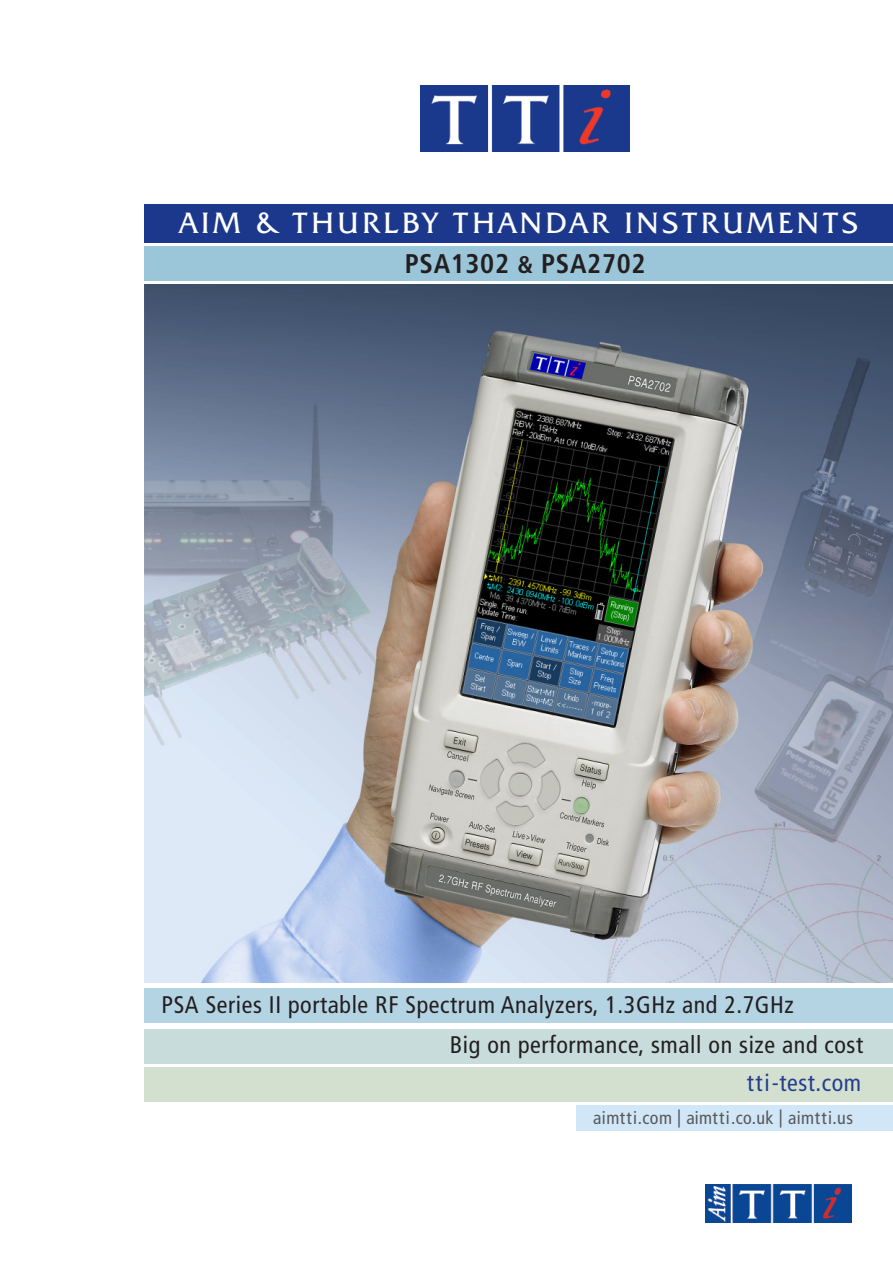
<style>
.page{position:relative;width:893px;height:1263px;background:#fff}
.page>*{position:absolute;margin:0;border:0;box-sizing:border-box;transform-origin:0 0}
.THURLBY_THA{font:30px "Friz Quadrata IT Cby BT";letter-spacing:.1em;color:#fff}
.Product_Model_No{font:700 condensed 27px "Frutiger LT Std";letter-spacing:.025em;color:#231f20}
.Cover_Feature_1{font:condensed 24px "Frutiger";letter-spacing:.025em;color:#231f20}
.Cover_Feature_3{font:condensed 24px "Frutiger";letter-spacing:.025em;color:#231f20}
.Cover_Feature_1-2{font:condensed 24px "Frutiger";letter-spacing:.025em;color:#253f8e}
.tti_eu{font:condensed 18px "Frutiger";letter-spacing:.025em;color:#57585a}
.s1{font-size:24px}
</style>
<div class="page">
<img style="left:145px;top:285px;width:748px;height:697px">
<div style="left:145px;top:247px;width:748px;height:34px;background:#9bc6da"></div>
<img style="left:421px;top:85px;width:208px;height:66px">
<div style="left:145px;top:989px;width:748px;height:34px;background:#b4d4e4"></div>
<div style="left:145px;top:1029px;width:748px;height:34px;background:#c8dddb"></div>
<div style="left:145px;top:204px;width:748px;height:38px;background:#1b388c"></div>
<div style="left:145px;top:1067px;width:748px;height:34px;background:#d3e0cf"></div>
<img style="left:706px;top:1184px;width:146px;height:38px">
<div style="left:576px;top:1106px;width:317px;height:25px;background:#d1e6f6"></div>
<p class="THURLBY_THA" style="left:179px;top:204px;width:680px">AIM &amp; THURLBY THANDAR INSTRUMENTS</p>
<p class="Product_Model_No" style="left:405px;top:247px;width:242px">PSA1302 <span class="s1">&amp;</span> PSA2702</p>
<p class="Cover_Feature_1" style="left:162px;top:990px;width:634px">PSA Series II portable RF Spectrum Analyzers, 1.3GHz and 2.7GHz</p>
<p class="Cover_Feature_3" style="left:450px;top:1031px;width:415px">Big on performance, small on size and cost</p>
<p class="Cover_Feature_1-2" style="left:747px;top:1069px;width:116px">tti-test.com</p>
<p class="tti_eu" style="left:593px;top:1108px;width:261px">aimtti.com | aimtti.co.uk | aimtti.us</p>
</div>
